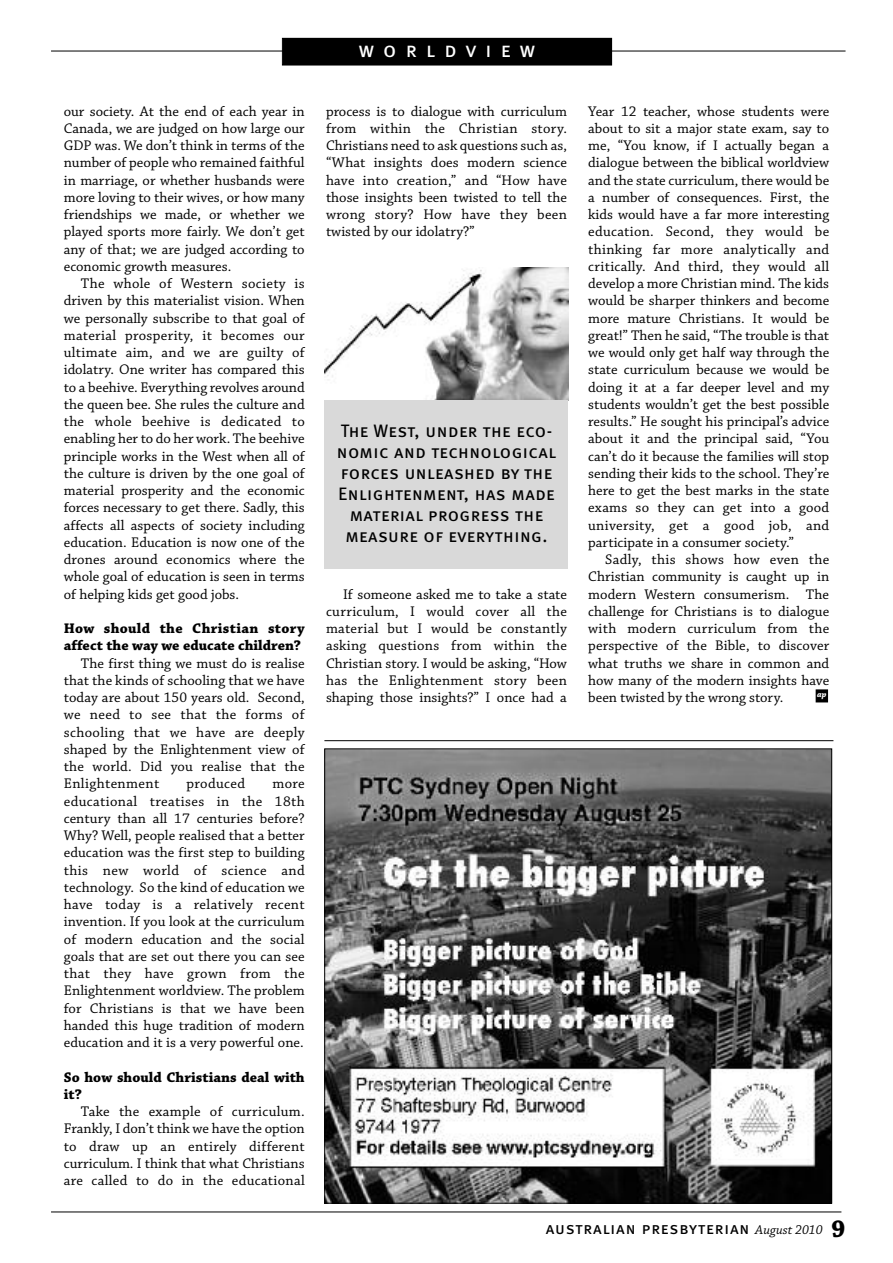
<style>
.page{position:relative;width:893px;height:1263px;background:#fff}
.page>*{position:absolute;margin:0;border:0;box-sizing:border-box;transform-origin:0 0}
.t1{font:21px "Meta Book Caps";letter-spacing:.45em;color:#fff}
.t2{font:18px/21px "Meta Book Caps";letter-spacing:.03em;color:#000;text-align:center}
.t3{font:16.5px "Meta Book Caps";letter-spacing:.055em;color:#000}
.t4{font:14.7px/17.2px "Chaparral Pro";letter-spacing:.005em;color:#000;text-align:justify}
.t5{font:700 14.7px/17.2px "Chaparral Pro";color:#000}
.t6{font:14.7px "Chaparral Pro";letter-spacing:.025em;color:#000}
.t7{font:italic 700 8.55px "Chaparral Pro";color:#fff}
.s1{font-family:"Chaparral Pro";font-style:italic;font-size:13.5px}
.s2{font-family:"Chaparral Pro";font-weight:700;font-size:25.5px}
</style>
<div class="page">
<hr style="left:51px;top:51px;width:794px;height:1px;background:#000">
<div style="left:283px;top:39px;width:328px;height:26px;background:#000"></div>
<div style="left:282px;top:38px;width:330px;height:27px;border:1px solid #000"></div>
<hr style="left:51px;top:1212px;width:790px;height:1px;background:#000">
<div style="left:816px;top:690px;width:11px;height:12px;background:#000"></div>
<div style="left:816px;top:690px;width:12px;height:12px;border:1px solid #000"></div>
<img style="left:325px;top:268px;width:243px;height:132px">
<div style="left:325px;top:401px;width:243px;height:168px;background:#d9d9d9"></div>
<img style="left:326px;top:750px;width:504px;height:451px">
<hr style="left:324px;top:740px;width:509px;height:1px;background:#000">
<p class="t4" style="left:64px;top:103px;width:242px">our society. At the end of each year in Canada, we are judged on how large our GDP was. We don’t think in terms of the number of people who remained faithful in marriage, or whether husbands were more loving to their wives, or how many friendships we made, or whether we played sports more fairly. We don’t get any of that; we are judged according to economic growth measures.</p>
<p class="t4" style="left:64px;top:275px;width:242px;text-indent:17px">The whole of Western society is driven by this materialist vision. When we personally subscribe to that goal of material prosperity, it becomes our ultimate aim, and we are guilty of idolatry. One writer has compared this to a beehive. Everything revolves around the queen bee. She rules the culture and the whole beehive is dedicated to enabling her to do her work. The beehive principle works in the West when all of the culture is driven by the one goal of material prosperity and the economic forces necessary to get there. Sadly, this affects all aspects of society including education. Education is now one of the drones around economics where the whole goal of education is seen in terms of helping kids get good jobs.</p>
<p class="t5" style="left:64px;top:620px;width:242px">How should the Christian story affect the way we educate children?</p>
<p class="t4" style="left:64px;top:655px;width:242px;text-indent:17px">The first thing we must do is realise that the kinds of schooling that we have today are about 150 years old. Second, we need to see that the forms of schooling that we have are deeply shaped by the Enlightenment view of the world. Did you realise that the Enlightenment</p>
<p class="t6" style="left:187px;top:775px;width:60px">produced</p>
<p class="t4" style="left:64px;top:776px;width:242px;text-indent:209px">more educational treatises in the 18th century than all 17 centuries before?<br>Why? Well, people realised that a better education was the first step to building this new world of science and technology. So the kind of education we have today is a relatively recent invention. If you look at the curriculum of modern education and the social goals that are set out there you can see that they have grown from the Enlightenment worldview. The problem for Christians is that we have been handed this huge tradition of modern education and it is a very powerful one.</p>
<p class="t5" style="left:64px;top:1069px;width:242px">So how should Christians deal with it?</p>
<p class="t4" style="left:64px;top:1103px;width:242px;text-indent:17px">Take the example of curriculum.<br>Frankly, I don’t think we have the option to draw up an entirely different curriculum. I think that what Christians are called to do in the educational</p>
<h1 class="t1" style="left:359px;top:37px;width:177px">worldview</h1>
<p class="t4" style="left:326px;top:103px;width:242px">process is to dialogue with curriculum from within the Christian story.<br>Christians need to ask questions such as, “What insights does modern science have into creation,” and “How have those insights been twisted to tell the wrong story? How have they been twisted by our idolatry?”</p>
<p class="t2" style="left:337px;top:420px;width:221px">The West, under the eco&shy;nomic and technological forces unleashed by the<br>Enlightenment, has made material progress the measure of everything.</p>
<p class="t4" style="left:326px;top:586px;width:242px;text-indent:17px">If someone asked me to take a state curriculum, I would cover all the material but I would be constantly asking questions from within the Christian story. I would be asking, “How has the Enlightenment story been shaping those insights?” I once had a</p>
<p class="t4" style="left:588px;top:103px;width:242px">Year 12 teacher, whose students were about to sit a major state exam, say to me, “You know, if I actually began a dialogue between the biblical worldview and the state curriculum, there would be a number of consequences. First, the kids would have a far more interesting education. Second, they would be thinking far more analytically and critically. And third, they would all develop a more Christian mind. The kids would be sharper thinkers and become more mature Christians. It would be great!” Then he said, “The trouble is that we would only get half way through the state curriculum because we would be doing it at a far deeper level and my students wouldn’t get the best possible results.” He sought his principal’s advice about it and the principal said, “You can’t do it because the families will stop sending their kids to the school. They’re here to get the best marks in the state exams so they can get into a good university, get a good job, and participate in a consumer society.”</p>
<p class="t4" style="left:588px;top:551px;width:242px;text-indent:17px">Sadly, this shows how even the Christian community is caught up in modern Western consumerism. The challenge for Christians is to dialogue with modern curriculum from the perspective of the Bible, to discover what truths we share in common and how many of the modern insights have been twisted by the wrong story.</p>
<p class="t7" style="left:817px;top:689px;width:11px">ap</p>
<p class="t3" style="left:546px;top:1218px;width:301px">australian presbyterian <span class="s1">August 2010</span> <span class="s2">9</span></p>
</div>
